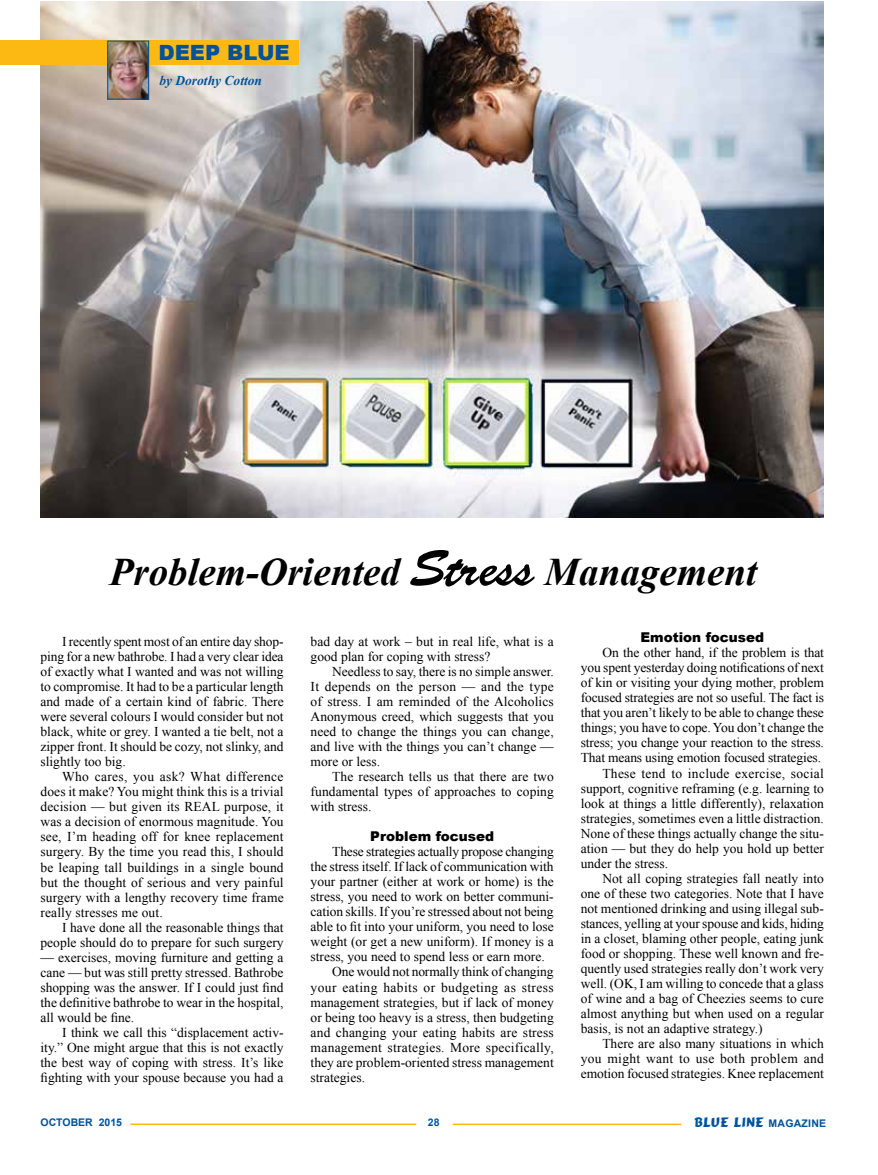
<style>
.page{position:relative;width:878px;height:1175px;background:#fff}
.page>*{position:absolute;margin:0;border:0;box-sizing:border-box;transform-origin:0 0}
.t1{font:italic 700 39px "Times New Roman";color:#000}
.t2{font:900 21px "Arial";color:#00529c}
.t3{font:13.5px/15px "Times New Roman";color:#000;text-align:justify}
.t4{font:13.5px "Times New Roman";letter-spacing:.02em;color:#000}
.t5{font:13.5px "Times New Roman";letter-spacing:.03em;color:#000}
.t6{font:13.5px "Times New Roman";letter-spacing:.025em;color:#000}
.t7{font:900 13.5px "Arial";color:#000}
.t8{font:13.5px "Comic";letter-spacing:.02em;color:#00529c}
.t9{font:italic 700 13.5px "Times New Roman";color:#00529c}
.t10{font:700 10.5px "Arial";color:#00529c}
.s1{font-family:"Brush Script Std";font-weight:400;font-style:normal;font-size:51px}
.s2{font-family:"Arial";font-weight:700;font-size:10.5px}
</style>
<div class="page">
<hr style="left:130px;top:1123px;width:286px;height:2px;background:#fdb913">
<hr style="left:452px;top:1123px;width:229px;height:2px;background:#fdb913">
<img style="left:40px;top:1px;width:783px;height:516px">
<div style="left:0;top:40px;width:298px;height:25px;background:#fdb913"></div>
<img style="left:109px;top:42px;width:38px;height:56px">
<div style="left:107px;top:40px;width:42px;height:60px;border:1px solid #00529c"></div>
<h2 class="t2" style="left:158px;top:37px;width:133px">DEEP BLUE</h2>
<p class="t9" style="left:159px;top:71px;width:104px">by Dorothy Cotton</p>
<h1 class="t1" style="left:110px;top:544px;width:648px">Problem-Oriented <span class="s1">Stress</span> Management</h1>
<p class="t3" style="left:40px;top:634px;width:245px;text-indent:22px">I recently spent most of an entire day shop&shy;ping for a new bathrobe. I had a very clear idea of exactly what I wanted and was not willing to compromise. It had to be a particular length and made of a certain kind of fabric. There were several colours I would consider but not black, white or grey. I wanted a tie belt, not a zipper front. It should be cozy, not slinky, and slightly too big.</p>
<p class="t3" style="left:40px;top:769px;width:245px;text-indent:22px">Who cares, you ask? What difference does it make? You might think this is a trivial decision — but given its REAL purpose, it was a decision of enormous magnitude. You see, I’m heading off for knee replacement surgery. By the time you read this, I should be leaping tall buildings in a single bound but the thought of serious and very painful surgery with a lengthy recovery time frame really stresses me out.</p>
<p class="t3" style="left:40px;top:919px;width:244px;text-align:right">I have done all the reasonable things that people should do to prepare for such surgery</p>
<p class="t3" style="left:40px;top:949px;width:244px">— exercises, moving furniture and getting a cane — but was still pretty stressed. Bathrobe shopping was the answer. If I could just find the definitive bathrobe to wear in the hospital, all would be fine.</p>
<p class="t3" style="left:40px;top:1024px;width:245px;text-indent:22px">I think we call this “displacement activ&shy;ity.” One might argue that this is not exactly the best way of coping with stress. It’s like fighting with your spouse because you had a</p>
<p class="t3" style="left:310px;top:634px;width:244px">bad day at work – but in real life, what is a good plan for coping with stress?</p>
<p class="t3" style="left:310px;top:664px;width:245px;text-indent:22px">Needless to say, there is no simple answer.<br>It depends on the person — and the type of stress. I am reminded of the Alcoholics Anonymous creed, which suggests that you need to change the things you can change, and live with the things you can’t change — more or less.</p>
<p class="t3" style="left:310px;top:769px;width:245px;text-indent:22px">The research tells us that there are two fundamental types of approaches to coping with stress.</p>
<p class="t7" style="left:370px;top:826px;width:125px">Problem focused</p>
<p class="t3" style="left:332px;top:844px;width:223px">These strategies actually propose changing</p>
<p class="t3" style="left:310px;top:859px;width:244px">the stress itself. If lack of communication with</p>
<p class="t3" style="left:310px;top:874px;width:244px">your partner (either at work or home) is the</p>
<p class="t3" style="left:310px;top:889px;width:244px">stress, you need to work on better communi-</p>
<p class="t3" style="left:310px;top:904px;width:244px">cation skills. If you’re stressed about not being</p>
<p class="t3" style="left:310px;top:919px;width:244px">able to fit into your uniform, you need to lose</p>
<p class="t3" style="left:310px;top:934px;width:244px">weight (or get a new uniform). If money is a</p>
<p class="t3" style="left:310px;top:949px;width:235px">stress, you need to spend less or earn more.</p>
<p class="t3" style="left:332px;top:964px;width:223px">One would not normally think of changing</p>
<p class="t5" style="left:310px;top:977px;width:245px">your eating habits or budgeting as stress</p>
<p class="t3" style="left:310px;top:994px;width:244px">management strategies, but if lack of money</p>
<p class="t3" style="left:310px;top:1009px;width:245px">or being too heavy is a stress, then budgeting</p>
<p class="t3" style="left:310px;top:1024px;width:245px">and changing your eating habits are stress</p>
<p class="t4" style="left:310px;top:1037px;width:244px">management strategies. More specifically,</p>
<p class="t3" style="left:310px;top:1054px;width:244px">they are problem-oriented stress management</p>
<p class="t3" style="left:310px;top:1069px;width:56px">strategies.</p>
<p class="t7" style="left:640px;top:628px;width:125px">Emotion focused</p>
<p class="t3" style="left:602px;top:645px;width:223px">On the other hand, if the problem is that</p>
<p class="t3" style="left:580px;top:660px;width:244px">you spent yesterday doing notifications of next</p>
<p class="t3" style="left:580px;top:675px;width:245px">of kin or visiting your dying mother, problem</p>
<p class="t3" style="left:580px;top:690px;width:244px">focused strategies are not so useful. The fact is</p>
<p class="t3" style="left:580px;top:705px;width:245px">that you aren’t likely to be able to change these</p>
<p class="t3" style="left:580px;top:720px;width:244px">things; you have to cope. You don’t change the</p>
<p class="t3" style="left:580px;top:735px;width:244px">stress; you change your reaction to the stress.</p>
<p class="t3" style="left:580px;top:750px;width:242px">That means using emotion focused strategies.</p>
<p class="t4" style="left:602px;top:764px;width:223px">These tend to include exercise, social</p>
<p class="t3" style="left:580px;top:780px;width:244px">support, cognitive reframing (e.g. learning to</p>
<p class="t3" style="left:580px;top:795px;width:244px">look at things a little differently), relaxation</p>
<p class="t3" style="left:580px;top:810px;width:244px">strategies, sometimes even a little distraction.</p>
<p class="t3" style="left:580px;top:825px;width:244px">None of these things actually change the situ-</p>
<p class="t3" style="left:580px;top:840px;width:245px">ation — but they do help you hold up better</p>
<p class="t3" style="left:580px;top:855px;width:89px">under the stress.</p>
<p class="t3" style="left:602px;top:870px;width:223px">Not all coping strategies fall neatly into</p>
<p class="t3" style="left:580px;top:885px;width:244px">one of these two categories. Note that I have</p>
<p class="t3" style="left:580px;top:900px;width:244px">not mentioned drinking and using illegal sub-</p>
<p class="t3" style="left:580px;top:915px;width:244px">stances, yelling at your spouse and kids, hiding</p>
<p class="t3" style="left:580px;top:930px;width:244px">in a closet, blaming other people, eating junk</p>
<p class="t3" style="left:580px;top:945px;width:244px">food or shopping. These well known and fre-</p>
<p class="t3" style="left:580px;top:960px;width:244px">quently used strategies really don’t work very</p>
<p class="t3" style="left:580px;top:975px;width:244px">well. (OK, I am willing to concede that a glass</p>
<p class="t3" style="left:580px;top:990px;width:244px">of wine and a bag of Cheezies seems to cure</p>
<p class="t3" style="left:580px;top:1005px;width:244px">almost anything but when used on a regular</p>
<p class="t3" style="left:580px;top:1020px;width:183px">basis, is not an adaptive strategy.)</p>
<p class="t3" style="left:602px;top:1035px;width:223px">There are also many situations in which</p>
<p class="t6" style="left:580px;top:1049px;width:244px">you might want to use both problem and</p>
<p class="t3" style="left:580px;top:1065px;width:244px">emotion focused strategies. Knee replacement</p>
<p class="t10" style="left:41px;top:1115px;width:83px">OCTOBER 2015</p>
<p class="t10" style="left:428px;top:1115px;width:13px">28</p>
<p class="t8" style="left:694px;top:1113px;width:133px">BLUE LINE <span class="s2">MAGAZINE</span></p>
</div>
